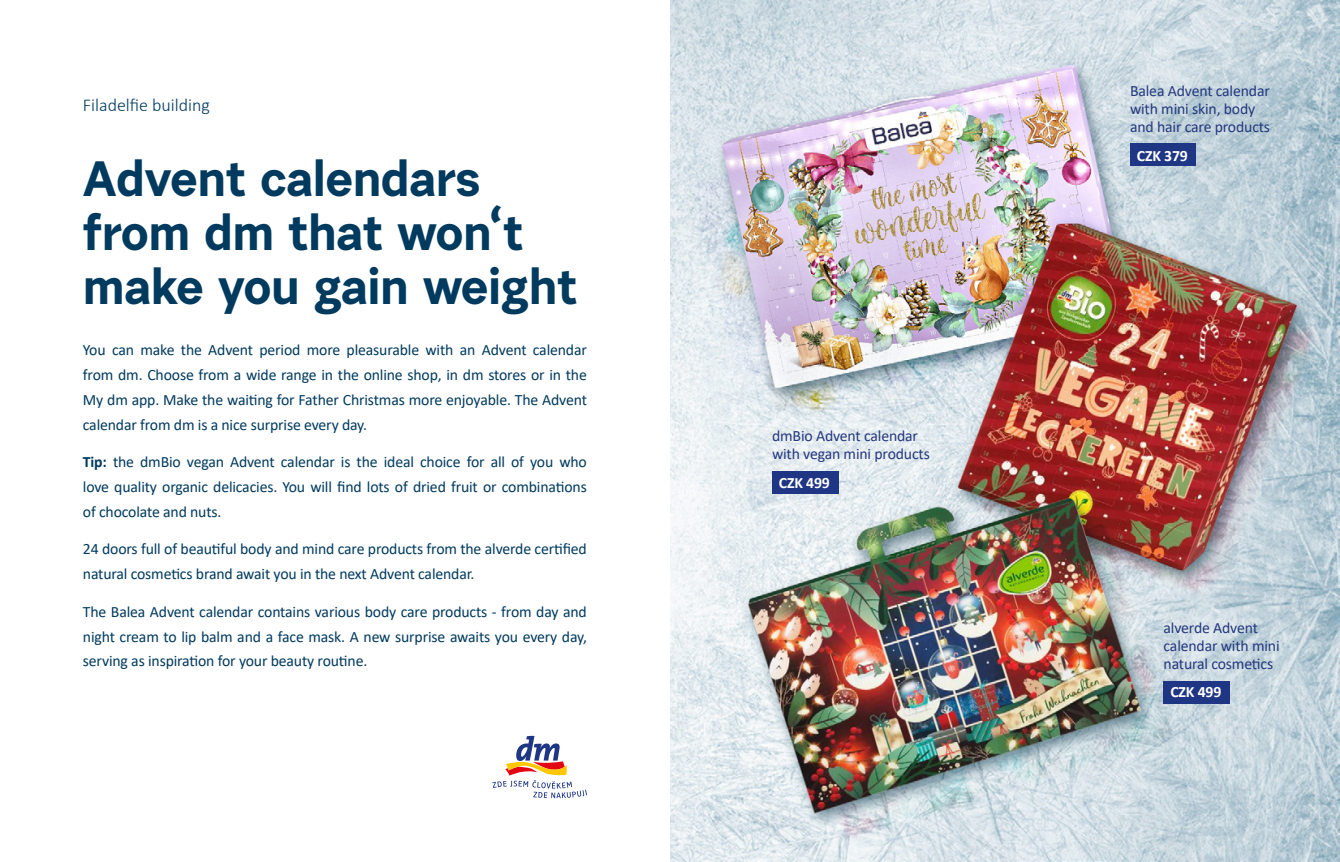
<style>
.page{position:relative;width:1340px;height:862px;background:#fff}
.page>*{position:absolute;margin:0;border:0;box-sizing:border-box;transform-origin:0 0}
.t1{font:700 49.5px/54px "Urban Grotesk Re Bo";letter-spacing:-.01em;color:#003a5e}
.t2{font:300 18px "Calibri";color:#003a5e}
.t3{font:15.75px/24.8px "Calibri";letter-spacing:-.01em;color:#003a5e;text-align:justify}
.t4{font:15.75px/18px "Calibri";letter-spacing:-.01em;color:#24387e}
.t5{font:700 15.75px "Calibri";letter-spacing:-.01em;color:#fff}
.s1{font-weight:700}
</style>
<div class="page">
<img style="left:670px;top:0;width:669px;height:861px">
<svg style="left:492px;top:735px;width:95px;height:62px"></svg>
<div style="left:772px;top:470px;width:66px;height:23px;background:#1f3685"></div>
<div style="left:1163px;top:681px;width:67px;height:22px;background:#1f3685"></div>
<div style="left:1130px;top:143px;width:65px;height:23px;background:#1f3685"></div>
<p class="t2" style="left:83px;top:94px;width:129px">Filadelfie building</p>
<h1 class="t1" style="left:83px;top:151px;width:496px">Advent calendars from dm that won‘t make you gain weight</h1>
<p class="t3" style="left:83px;top:337px;width:505px">You can make the Advent period more pleasurable with an Advent calendar from dm. Choose from a wide range in the online shop, in dm stores or in the My dm app. Make the waiting for Father Christmas more enjoyable. The Advent calendar from dm is a nice surprise every day.</p>
<p class="t3" style="left:83px;top:449px;width:505px"><span class="s1">Tip:</span> the dmBio vegan Advent calendar is the ideal choice for all of you who love quality organic delicacies. You will find lots of dried fruit or combinations of chocolate and nuts.</p>
<p class="t3" style="left:83px;top:536px;width:505px">24 doors full of beautiful body and mind care products from the alverde certified natural cosmetics brand await you in the next Advent calendar.</p>
<p class="t3" style="left:83px;top:598px;width:505px">The Balea Advent calendar contains various body care products - from day and night cream to lip balm and a face mask. A new surprise awaits you every day, serving as inspiration for your beauty routine.</p>
<p class="t4" style="left:772px;top:426px;width:159px">dmBio Advent calendar with vegan mini products</p>
<p class="t5" style="left:779px;top:471px;width:53px">CZK 499</p>
<p class="t4" style="left:1130px;top:82px;width:142px">Balea Advent calendar with mini skin, body and hair care products</p>
<p class="t5" style="left:1136px;top:144px;width:53px">CZK 379</p>
<p class="t4" style="left:1163px;top:617px;width:118px">alverde Advent calendar with mini natural cosmetics</p>
<p class="t5" style="left:1170px;top:680px;width:53px">CZK 499</p>
</div>
